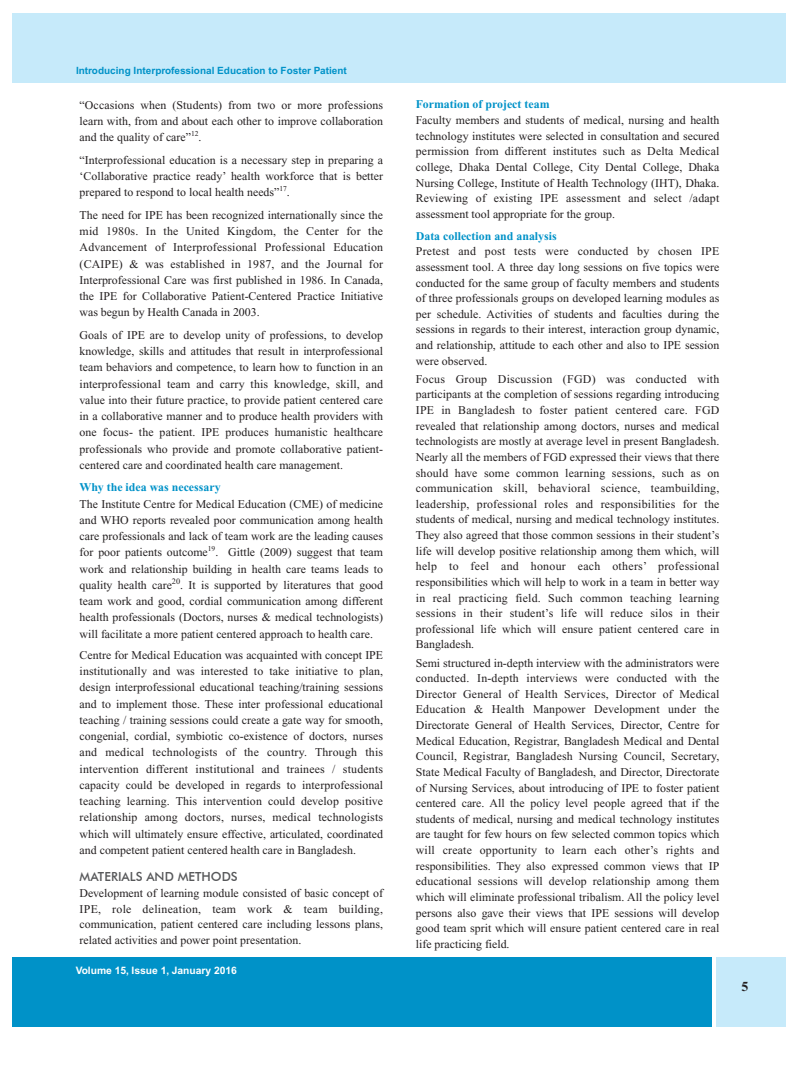
<style>
.page{position:relative;width:810px;height:1080px;background:#fff}
.page>*{position:absolute;margin:0;border:0;box-sizing:border-box;transform-origin:0 0}
.t1{font:700 13.75px "Times New Roman";color:#231f20}
.t2{font:500 12.5px "Futura BT";color:#57585a}
.t3{font:11.88px/15.6px "Times New Roman";color:#231f20;text-align:justify}
.t4{font:700 11.88px "Times New Roman";color:#0092c8}
.t5{font:700 10.25px "Helvetica";color:#fff}
.t6{font:700 10px "Helvetica";color:#0092c8}
</style>
<div class="page">
<div style="left:12px;top:14px;width:774px;height:69px;background:#c6eafa"></div>
<div style="left:12px;top:957px;width:699px;height:70px;background:#0092c8"></div>
<div style="left:717px;top:957px;width:69px;height:70px;background:#c6eafa"></div>
<p class="t6" style="left:76px;top:64px;width:272px">Introducing Interprofessional Education to Foster Patient</p>
<p class="t3" style="left:80px;top:97px;width:305px;line-height:16.2px">“Occasions when (Students) from two or more professions learn with, from and about each other to improve collaboration and the quality of care”<sup>12</sup>.</p>
<p class="t3" style="left:80px;top:152px;width:305px;line-height:16.2px">“Interprofessional education is a necessary step in preparing a ‘Collaborative practice ready’ health workforce that is better prepared to respond to local health needs”<sup>17</sup>.</p>
<p class="t3" style="left:80px;top:207px;width:305px;line-height:16.2px">The need for IPE has been recognized internationally since the mid 1980s. In the United Kingdom, the Center for the Advancement of Interprofessional Professional Education (CAIPE) &amp; was established in 1987, and the Journal for Interprofessional Care was first published in 1986. In Canada, the IPE for Collaborative Patient-Centered Practice Initiative was begun by Health Canada in 2003.</p>
<p class="t3" style="left:80px;top:327px;width:305px;line-height:16.2px">Goals of IPE are to develop unity of professions, to develop knowledge, skills and attitudes that result in interprofessional team behaviors and competence, to learn how to function in an interprofessional team and carry this knowledge, skill, and value into their future practice, to provide patient centered care in a collaborative manner and to produce health providers with one focus- the patient. IPE produces humanistic healthcare professionals who provide and promote collaborative patient&shy;centered care and coordinated health care management.</p>
<p class="t4" style="left:80px;top:481px;width:142px">Why the idea was necessary</p>
<p class="t3" style="left:80px;top:496px;width:305px;line-height:16.2px">The Institute Centre for Medical Education (CME) of medicine and WHO reports revealed poor communication among health care professionals and lack of team work are the leading causes for poor patients outcome<sup>19</sup>. Gittle (2009) suggest that team work and relationship building in health care teams leads to quality health care<sup>20</sup>. It is supported by literatures that good team work and good, cordial communication among different health professionals (Doctors, nurses &amp; medical technologists) will facilitate a more patient centered approach to health care.</p>
<p class="t3" style="left:80px;top:647px;width:305px;line-height:16.2px">Centre for Medical Education was acquainted with concept IPE institutionally and was interested to take initiative to plan, design interprofessional educational teaching/training sessions and to implement those. These inter professional educational teaching / training sessions could create a gate way for smooth, congenial, cordial, symbiotic co-existence of doctors, nurses and medical technologists of the country. Through this intervention different institutional and trainees / students capacity could be developed in regards to interprofessional teaching learning. This intervention could develop positive relationship among doctors, nurses, medical technologists which will ultimately ensure effective, articulated, coordinated and competent patient centered health care in Bangladesh.</p>
<p class="t2" style="left:80px;top:869px;width:160px">MATERIALS AND METHODS</p>
<p class="t3" style="left:80px;top:885px;width:305px">Development of learning module consisted of basic concept of IPE, role delineation, team work &amp; team building, communication, patient centered care including lessons plans, related activities and power point presentation.</p>
<p class="t5" style="left:76px;top:965px;width:163px">Volume 15, Issue 1, January 2016</p>
<p class="t4" style="left:416px;top:98px;width:135px">Formation of project team</p>
<p class="t3" style="left:416px;top:113px;width:305px">Faculty members and students of medical, nursing and health technology institutes were selected in consultation and secured permission from different institutes such as Delta Medical college, Dhaka Dental College, City Dental College, Dhaka Nursing College, Institute of Health Technology (IHT), Dhaka.<br>Reviewing of existing IPE assessment and select /adapt assessment tool appropriate for the group.</p>
<p class="t4" style="left:416px;top:229px;width:142px">Data collection and analysis</p>
<p class="t3" style="left:416px;top:244px;width:305px">Pretest and post tests were conducted by chosen IPE assessment tool. A three day long sessions on five topics were conducted for the same group of faculty members and students of three professionals groups on developed learning modules as per schedule. Activities of students and faculties during the sessions in regards to their interest, interaction group dynamic, and relationship, attitude to each other and also to IPE session were observed.</p>
<p class="t3" style="left:416px;top:371px;width:305px">Focus Group Discussion (FGD) was conducted with participants at the completion of sessions regarding introducing IPE in Bangladesh to foster patient centered care. FGD revealed that relationship among doctors, nurses and medical technologists are mostly at average level in present Bangladesh.<br>Nearly all the members of FGD expressed their views that there should have some common learning sessions, such as on communication skill, behavioral science, teambuilding, leadership, professional roles and responsibilities for the students of medical, nursing and medical technology institutes.<br>They also agreed that those common sessions in their student’s life will develop positive relationship among them which, will help to feel and honour each others’ professional responsibilities which will help to work in a team in better way in real practicing field. Such common teaching learning sessions in their student’s life will reduce silos in their professional life which will ensure patient centered care in Bangladesh.</p>
<p class="t3" style="left:416px;top:655px;width:305px">Semi structured in-depth interview with the administrators were conducted. In-depth interviews were conducted with the Director General of Health Services, Director of Medical Education &amp; Health Manpower Development under the Directorate General of Health Services, Director, Centre for Medical Education, Registrar, Bangladesh Medical and Dental Council, Registrar, Bangladesh Nursing Council, Secretary, State Medical Faculty of Bangladesh, and Director, Directorate of Nursing Services, about introducing of IPE to foster patient centered care. All the policy level people agreed that if the students of medical, nursing and medical technology institutes are taught for few hours on few selected common topics which will create opportunity to learn each other’s rights and responsibilities. They also expressed common views that IP educational sessions will develop relationship among them which will eliminate professional tribalism. All the policy level persons also gave their views that IPE sessions will develop good team sprit which will ensure patient centered care in real life practicing field.</p>
<p class="t1" style="left:742px;top:979px;width:8px">5</p>
</div>
